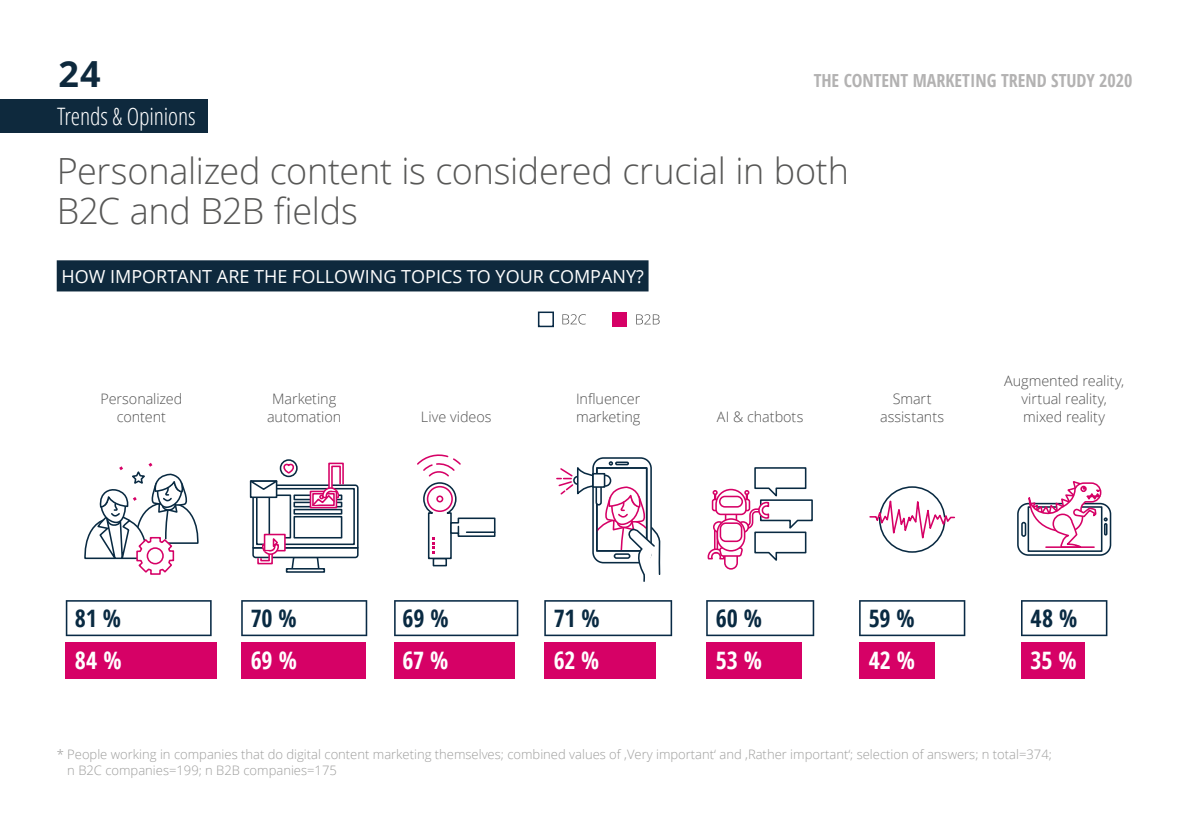
<style>
.page{position:relative;width:1191px;height:840px;background:#fff}
.page>*{position:absolute;margin:0;border:0;box-sizing:border-box;transform-origin:0 0}
.t1{font:300 36px/40px "Open Sans";letter-spacing:-.01em;color:#575756}
.t2{font:700 36px "Open Sans";color:#0e293d}
.t3{font:700 condensed 24px "Open Sans";letter-spacing:-.005em;color:#fff}
.t4{font:700 condensed 24px "Open Sans";letter-spacing:-.01em;color:#092a42}
.t5{font:300 condensed 24px "Open Sans";letter-spacing:-.01em;color:#fff}
.t6{font:18px "Open Sans";color:#fff}
.t7{font:700 condensed 18px "Open Sans";color:#b3b2b2}
.t8{font:300 14.4px/18px "Open Sans";letter-spacing:-.005em;color:#515151;text-align:center}
.t9{font:300 13px/15.6px "Open Sans";color:#9d9d9c}
</style>
<div class="page">
<div style="left:286px;top:567px;width:39px;height:5px;border:2px solid #092a42"></div>
<div style="left:280px;top:459px;width:18px;height:18px;border:2px solid #092a42;border-radius:50%"></div>
<svg style="left:249px;top:461px;width:110px;height:109px"></svg>
<svg style="left:84px;top:462px;width:115px;height:113px"></svg>
<div style="left:592px;top:457px;width:60px;height:106px;border:2px solid #092a42;border-radius:10px"></div>
<svg style="left:557px;top:461px;width:104px;height:121px"></svg>
<div style="left:432px;top:557px;width:15px;height:9px;border:2px solid #092a42"></div>
<svg style="left:417px;top:454px;width:79px;height:105px"></svg>
<svg style="left:707px;top:467px;width:106px;height:103px"></svg>
<div style="left:719px;top:496px;width:23px;height:10px;background:#fff;border-radius:5px"></div>
<div style="left:719px;top:495px;width:24px;height:12px;border:2px solid #d60166;border-radius:5px"></div>
<div style="left:720px;top:523px;width:21px;height:18px;background:#fff;border-radius:5px"></div>
<div style="left:719px;top:522px;width:23px;height:19px;border:2px solid #d60166;border-radius:5px"></div>
<svg style="left:1018px;top:503px;width:92px;height:51px"></svg>
<div style="left:1017px;top:502px;width:94px;height:53px;border:2px solid #092a42;border-radius:10px"></div>
<div style="left:1021px;top:521px;width:5px;height:15px;border:2px solid #092a42;border-radius:2px"></div>
<svg style="left:1022px;top:481px;width:85px;height:67px"></svg>
<div style="left:879px;top:486px;width:66px;height:66px;border:2px solid #092a42;border-radius:50%"></div>
<svg style="left:869px;top:488px;width:86px;height:59px"></svg>
<div style="left:544px;top:641px;width:112px;height:36px;background:#d60166"></div>
<svg style="left:544px;top:600px;width:128px;height:35px"></svg>
<div style="left:394px;top:641px;width:121px;height:36px;background:#d60166"></div>
<svg style="left:394px;top:600px;width:124px;height:35px"></svg>
<div style="left:706px;top:641px;width:95px;height:36px;background:#d60166"></div>
<svg style="left:706px;top:600px;width:108px;height:35px"></svg>
<div style="left:859px;top:641px;width:75px;height:36px;background:#d60166"></div>
<svg style="left:859px;top:600px;width:106px;height:35px"></svg>
<div style="left:1021px;top:641px;width:63px;height:36px;background:#d60166"></div>
<svg style="left:1021px;top:600px;width:86px;height:35px"></svg>
<div style="left:241px;top:641px;width:124px;height:36px;background:#d60166"></div>
<svg style="left:241px;top:600px;width:126px;height:35px"></svg>
<div style="left:66px;top:641px;width:151px;height:36px;background:#d60166"></div>
<svg style="left:66px;top:600px;width:146px;height:35px"></svg>
<div style="left:0;top:99px;width:207px;height:34px;background:#0e293d"></div>
<div style="left:57px;top:260px;width:591px;height:31px;background:#0e293d"></div>
<div style="left:538px;top:311px;width:16px;height:16px;border:2px solid #092a45"></div>
<div style="left:612px;top:312px;width:15px;height:14px;background:#d60166"></div>
<svg style="left:636px;top:314px;width:23px;height:10px"></svg>
<svg style="left:562px;top:314px;width:24px;height:10px"></svg>
<h1 class="t2" style="left:59px;top:48px;width:44px">24</h1>
<h2 class="t5" style="left:57px;top:99px;width:140px">Trends &amp; Opinions</h2>
<h3 class="t7" style="left:813px;top:68px;width:320px">THE CONTENT MARKETING TREND STUDY 2020</h3>
<h1 class="t1" style="left:57px;top:149px;width:794px">Personalized content is considered crucial in both<br>B2C and B2B fields</h1>
<h3 class="t6" style="left:61px;top:264px;width:584px">HOW IMPORTANT ARE THE FOLLOWING TOPICS TO YOUR COMPANY?</h3>
<p class="t8" style="left:100px;top:389px;width:83px">Personalized content</p>
<p class="t8" style="left:576px;top:389px;width:66px">Influencer</p>
<p class="t8" style="left:267px;top:389px;width:76px">Marketing automation</p>
<p class="t8" style="left:421px;top:407px;width:72px">Live videos</p>
<p class="t8" style="left:576px;top:407px;width:66px">marketing</p>
<p class="t8" style="left:717px;top:407px;width:88px">AI &amp; chatbots</p>
<p class="t8" style="left:880px;top:389px;width:66px">Smart assistants</p>
<p class="t8" style="left:1004px;top:371px;width:121px">Augmented reality, virtual reality, mixed reality</p>
<h2 class="t4" style="left:75px;top:600px;width:48px">81 %</h2>
<h2 class="t3" style="left:75px;top:642px;width:48px">84 %</h2>
<h2 class="t4" style="left:251px;top:600px;width:47px">70 %</h2>
<h2 class="t4" style="left:1030px;top:600px;width:48px">48 %</h2>
<h2 class="t3" style="left:251px;top:642px;width:48px">69 %</h2>
<h2 class="t4" style="left:716px;top:600px;width:48px">60 %</h2>
<h2 class="t3" style="left:716px;top:642px;width:48px">53 %</h2>
<h2 class="t3" style="left:868px;top:642px;width:48px">42 %</h2>
<h2 class="t4" style="left:868px;top:600px;width:47px">59 %</h2>
<h2 class="t4" style="left:402px;top:600px;width:48px">69 %</h2>
<h2 class="t4" style="left:554px;top:600px;width:47px">71 %</h2>
<h2 class="t3" style="left:402px;top:642px;width:47px">67 %</h2>
<h2 class="t3" style="left:554px;top:642px;width:47px">62 %</h2>
<h2 class="t3" style="left:1030px;top:642px;width:48px">35 %</h2>
<p class="t9" style="left:67px;top:745px;width:986px;text-indent:-11px">* People working in companies that do digital content marketing themselves; combined values of ‚Very important‘ and ‚Rather important‘; selection of answers; n total=374; n B2C companies=199; n B2B companies=175</p>
</div>
